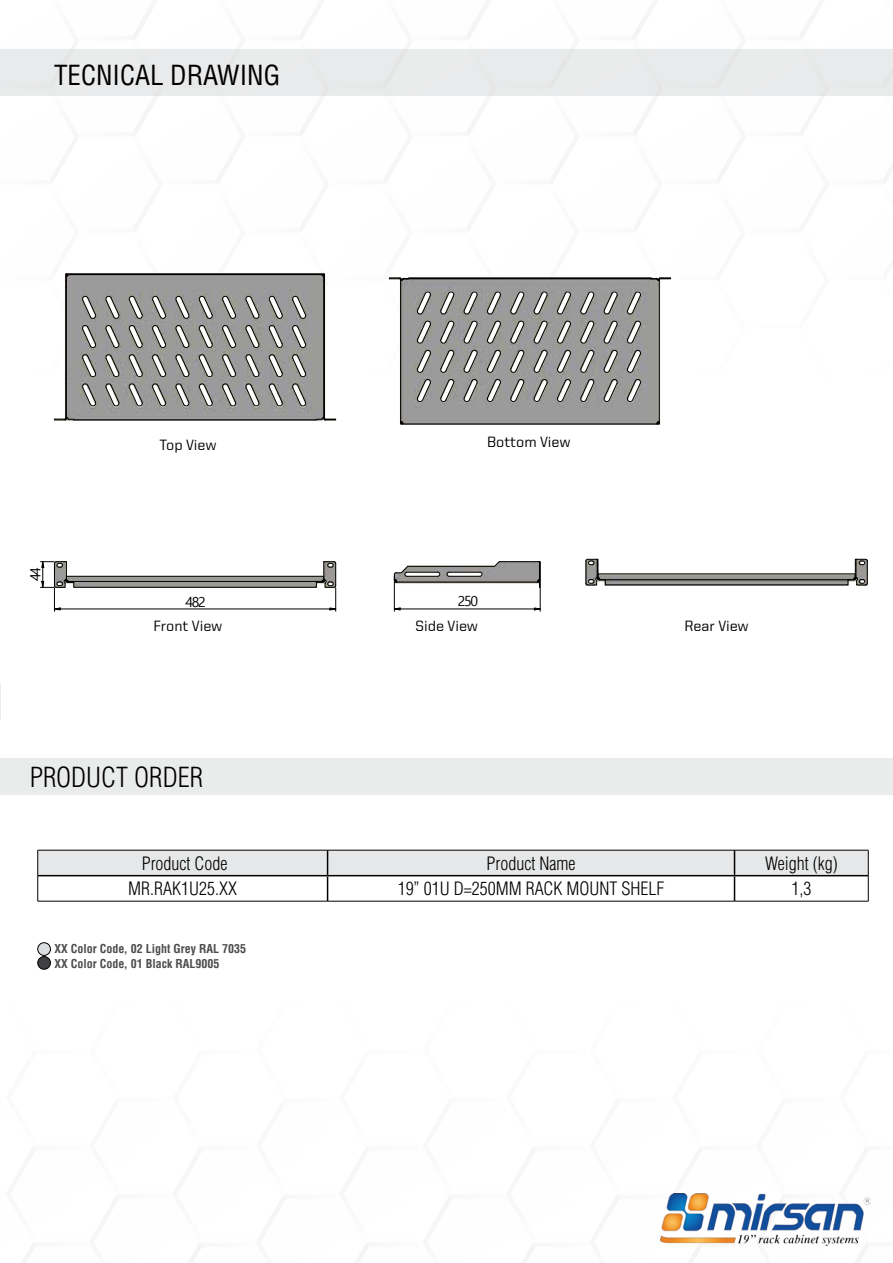
<style>
.page{position:relative;width:893px;height:1263px;background:#fff}
.page>*{position:absolute;margin:0;border:0;box-sizing:border-box;transform-origin:0 0}
.t1{font:27px "Helvetica Cond Normal Tr";color:#000}
.t2{font:27px "Helvetica Condensed Light Tr";color:#000}
.t3{font:18px "Helvetica Condensed Light Tr";color:#000}
.t4{font:500 15px "United Sans Reg";color:#000}
.t5{font:14.1px "Ebrima";letter-spacing:-.1em;color:#000}
.t6{font:12px/15px "Helvetica Cond Bold Tr";color:#4d4d4f}
</style>
<div class="page">
<img style="left:661px;top:1193px;width:209px;height:52px">
<img style="left:499px;top:562px;width:35px;height:22px">
<hr style="left:396px;top:582px;width:142px;height:1px;background:#000">
<hr style="left:499px;top:561px;width:40px;height:1px;background:#000">
<svg style="left:0;top:27px;width:893px;height:398px"></svg>
<svg style="left:586px;top:559px;width:282px;height:26px"></svg>
<svg style="left:40px;top:561px;width:297px;height:50px"></svg>
<hr style="left:400px;top:609px;width:134px;height:1px;background:#000">
<svg style="left:534px;top:561px;width:7px;height:50px"></svg>
<svg style="left:393px;top:561px;width:106px;height:50px"></svg>
<hr style="left:38px;top:901px;width:290px;height:1px;background:#000">
<hr style="left:328px;top:901px;width:406px;height:1px;background:#000">
<hr style="left:734px;top:901px;width:134px;height:1px;background:#000">
<svg style="left:37px;top:850px;width:832px;height:51px"></svg>
<div style="left:0;top:50px;width:893px;height:46px;background:#e9eaeb"></div>
<hr style="left:0;top:683px;width:1px;height:36px;background:#d1d3d4">
<div style="left:0;top:758px;width:893px;height:36px;background:#eaebeb"></div>
<div style="left:38px;top:943px;width:12px;height:12px;background:#dcddde;border-radius:50%"></div>
<div style="left:38px;top:942px;width:13px;height:13px;border:1px solid #000;border-radius:50%"></div>
<div style="left:38px;top:956px;width:12px;height:13px;background:#414042;border-radius:50%"></div>
<div style="left:38px;top:956px;width:13px;height:13px;border:1px solid #000;border-radius:50%"></div>
<h1 class="t1" style="left:54px;top:58px;width:228px">TECNICAL DRAWING</h1>
<p class="t5" style="left:25px;top:581px;width:15px;rotate:-90deg">44</p>
<p class="t4" style="left:159px;top:437px;width:58px">Top View</p>
<p class="t4" style="left:487px;top:434px;width:85px">Bottom View</p>
<p class="t5" style="left:186px;top:591px;width:22px">482</p>
<p class="t5" style="left:458px;top:591px;width:22px">250</p>
<p class="t4" style="left:154px;top:618px;width:70px">Front View</p>
<p class="t4" style="left:416px;top:618px;width:64px">Side View</p>
<p class="t4" style="left:684px;top:618px;width:66px">Rear View</p>
<h1 class="t2" style="left:30px;top:762px;width:175px">PRODUCT ORDER</h1>
<p class="t3" style="left:142px;top:853px;width:87px">Product Code</p>
<p class="t3" style="left:487px;top:853px;width:90px">Product Name</p>
<p class="t3" style="left:765px;top:853px;width:74px">Weight (kg)</p>
<p class="t3" style="left:128px;top:878px;width:110px">MR.RAK1U25.XX</p>
<p class="t3" style="left:398px;top:878px;width:268px">19” 01U D=250MM RACK MOUNT SHELF</p>
<p class="t3" style="left:791px;top:878px;width:21px">1,3</p>
<p class="t6" style="left:55px;top:941px;width:193px">XX Color Code, 02 Light Grey RAL 7035<br>XX Color Code, 01 Black RAL9005</p>
</div>
